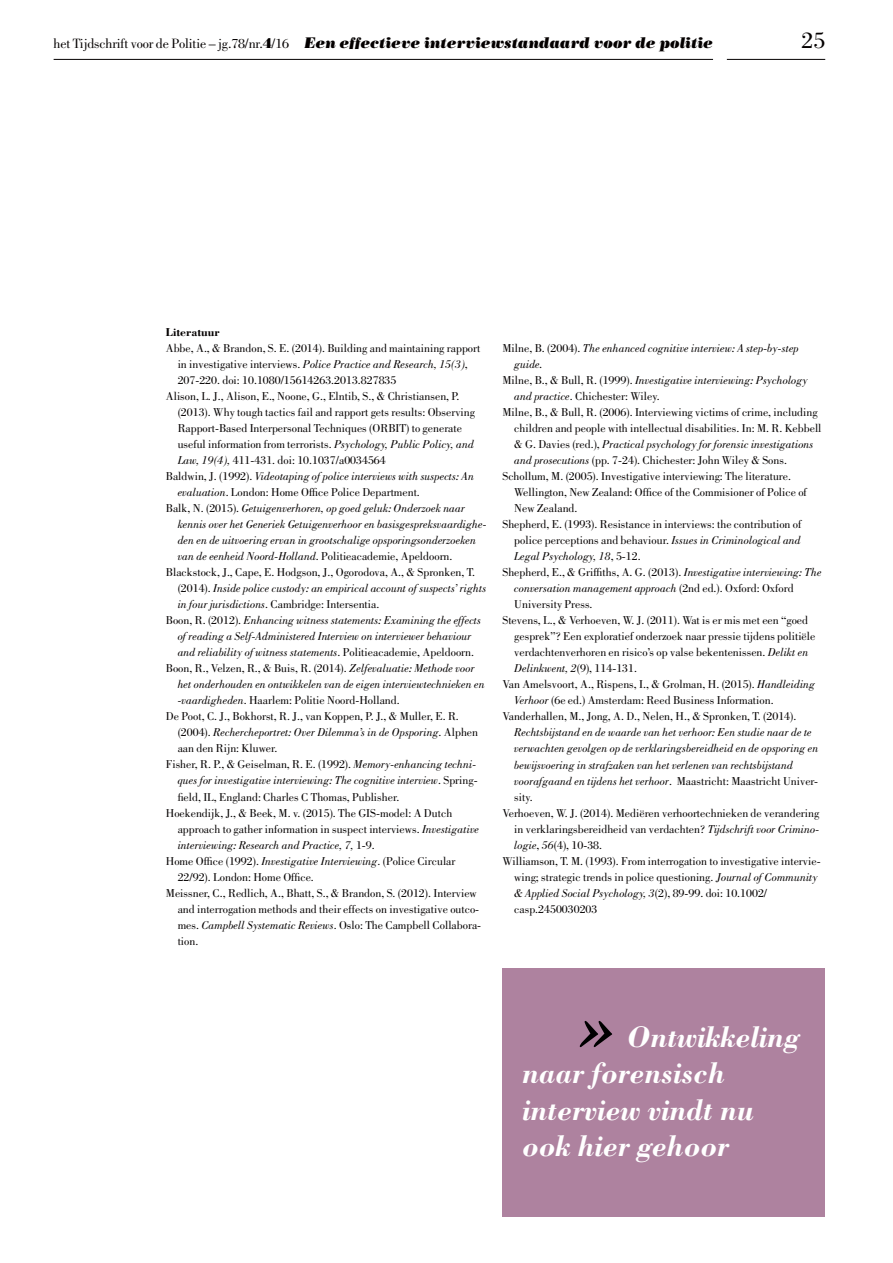
<style>
.page{position:relative;width:893px;height:1263px;background:#fff}
.page>*{position:absolute;margin:0;border:0;box-sizing:border-box;transform-origin:0 0}
.t1{font:italic 700 30.6px/36.2px "Bodoni Std";color:#fff}
.t2{font:23.7px "Bodoni Std";color:#040000}
.t3{font:italic 15.3px "Bodoni Std Poster";color:#040000;scale:.95 1}
.t4{font:11.85px "Bodoni Std";color:#040000}
.t5{font:italic 11.85px "Bodoni Std";color:#040000}
.t6{font:700 11.85px "Bodoni Std";color:#040000}
.s1{font-family:"Bodoni Std";font-style:normal;font-size:13.95px}
.s2{font-style:normal;font-size:13.95px}
.s3{font-style:normal}
.s4{font-style:italic}
</style>
<div class="page">
<hr style="left:54px;top:59px;width:659px;height:1px;background:#040000">
<hr style="left:727px;top:59px;width:98px;height:1px;background:#040000">
<div style="left:502px;top:968px;width:323px;height:249px;background:#ae829f"></div>
<svg style="left:580px;top:1021px;width:32px;height:26px"></svg>
<p class="t3" style="left:54px;top:37px;width:695px"><span class="s1">het Tijdschrift voor de Politie – jg.78/nr.</span><span class="s2">4</span><span class="s1">/16</span> Een effectieve interviewstandaard voor de politie</p>
<h2 class="t2" style="left:801px;top:31px;width:25px">25</h2>
<p class="t6" style="left:166px;top:328px;width:55px">Literatuur</p>
<p class="t4" style="left:166px;top:344px;width:316px">Abbe, A., &amp; Brandon, S. E. (2014). Building and maintaining rapport</p>
<p class="t5" style="left:178px;top:360px;width:292px"><span class="s3">in investigative interviews.</span> Police Practice and Research, 15(3)<span class="s3">,</span></p>
<p class="t4" style="left:178px;top:376px;width:220px">207-220. doi: 10.1080/15614263.2013.827835</p>
<p class="t4" style="left:166px;top:392px;width:295px">Alison, L. J., Alison, E., Noone, G., Elntib, S., &amp; Christiansen, P.</p>
<p class="t4" style="left:178px;top:408px;width:299px">(2013). Why tough tactics fail and rapport gets results: Observing</p>
<p class="t4" style="left:178px;top:424px;width:286px">Rapport-Based Interpersonal Techniques (ORBIT) to generate</p>
<p class="t4" style="left:178px;top:440px;width:298px">useful information from terrorists. <span class="s4">Psychology, Public Policy, and</span></p>
<p class="t4" style="left:178px;top:456px;width:210px"><span class="s4">Law, 19(4),</span> 411-431. doi: 10.1037/a0034564</p>
<p class="t5" style="left:166px;top:472px;width:310px"><span class="s3">Baldwin, J. (1992).</span> Videotaping of police interviews with suspects: An</p>
<p class="t4" style="left:178px;top:488px;width:244px"><span class="s4">evaluation</span>. London: Home Office Police Department.</p>
<p class="t5" style="left:166px;top:504px;width:301px"><span class="s3">Balk, N. (2015).</span> Getuigenverhoren, op goed geluk: Onderzoek naar</p>
<p class="t5" style="left:178px;top:520px;width:310px">kennis over het Generiek Getuigenverhoor en basisgespreksvaardighe-</p>
<p class="t5" style="left:178px;top:536px;width:300px">den en de uitvoering ervan in grootschalige opsporingsonderzoeken</p>
<p class="t4" style="left:178px;top:552px;width:276px"><span class="s4">van de eenheid Noord-Holland</span>. Politieacademie, Apeldoorn.</p>
<p class="t4" style="left:166px;top:568px;width:311px">Blackstock, J., Cape, E. Hodgson, J., Ogorodova, A., &amp; Spronken, T.</p>
<p class="t5" style="left:178px;top:584px;width:310px"><span class="s3">(2014).</span> Inside police custody: an empirical account of suspects’ rights</p>
<p class="t4" style="left:178px;top:600px;width:203px"><span class="s4">in four jurisdictions</span>. Cambridge: Intersentia.</p>
<p class="t5" style="left:166px;top:616px;width:317px"><span class="s3">Boon, R. (2012).</span> Enhancing witness statements: Examining the effects</p>
<p class="t5" style="left:178px;top:632px;width:295px">of reading a Self-Administered Interview on interviewer behaviour</p>
<p class="t5" style="left:178px;top:648px;width:298px">and reliability of witness statements<span class="s3">. Politieacademie, Apeldoorn.</span></p>
<p class="t4" style="left:166px;top:664px;width:310px">Boon, R., Velzen, R., &amp; Buis, R. (2014). <span class="s4">Zelfevaluatie: Methode voor</span></p>
<p class="t5" style="left:178px;top:680px;width:308px">het onderhouden en ontwikkelen van de eigen interviewtechnieken en</p>
<p class="t4" style="left:178px;top:696px;width:224px"><span class="s4">-vaardigheden</span>. Haarlem: Politie Noord-Holland.</p>
<p class="t4" style="left:166px;top:712px;width:294px">De Poot, C. J., Bokhorst, R. J., van Koppen, P. J., &amp; Muller, E. R.</p>
<p class="t5" style="left:178px;top:728px;width:302px"><span class="s3">(2004).</span> Rechercheportret: Over Dilemma’s in de Opsporing<span class="s3">. Alphen</span></p>
<p class="t4" style="left:178px;top:744px;width:101px">aan den Rijn: Kluwer.</p>
<p class="t4" style="left:166px;top:760px;width:312px">Fisher, R. P., &amp; Geiselman, R. E. (1992). <span class="s4">Memory-enhancing techni-</span></p>
<p class="t5" style="left:178px;top:776px;width:301px">ques for investigative interviewing: The cognitive interview<span class="s3">. Spring-</span></p>
<p class="t4" style="left:178px;top:792px;width:223px">field, IL, England: Charles C Thomas, Publisher.</p>
<p class="t4" style="left:166px;top:808px;width:288px">Hoekendijk, J., &amp; Beek, M. v. (2015). The GIS-model: A Dutch</p>
<p class="t4" style="left:178px;top:824px;width:303px">approach to gather information in suspect interviews. <span class="s4">Investigative</span></p>
<p class="t5" style="left:178px;top:840px;width:199px">interviewing: Research and Practice, 7, <span class="s3">1-9.</span></p>
<p class="t4" style="left:166px;top:856px;width:291px">Home Office (1992). <span class="s4">Investigative Interviewing</span>. (Police Circular</p>
<p class="t4" style="left:178px;top:872px;width:138px">22/92). London: Home Office.</p>
<p class="t4" style="left:166px;top:888px;width:312px">Meissner, C., Redlich, A., Bhatt, S., &amp; Brandon, S. (2012). Interview</p>
<p class="t4" style="left:178px;top:904px;width:303px">and interrogation methods and their effects on investigative outco-</p>
<p class="t4" style="left:178px;top:920px;width:305px">mes. <span class="s4">Campbell Systematic Reviews</span>. Oslo: The Campbell Collabora-</p>
<p class="t4" style="left:178px;top:936px;width:22px">tion.</p>
<p class="t5" style="left:502px;top:344px;width:298px"><span class="s3">Milne, B. (2004).</span> The enhanced cognitive interview: A step-by-step</p>
<p class="t5" style="left:514px;top:360px;width:30px">guide.</p>
<p class="t5" style="left:502px;top:376px;width:307px"><span class="s3">Milne, B., &amp; Bull, R. (1999).</span> Investigative interviewing: Psychology</p>
<p class="t4" style="left:514px;top:392px;width:147px"><span class="s4">and practice</span>. Chichester: Wiley.</p>
<p class="t4" style="left:502px;top:408px;width:317px">Milne, B., &amp; Bull, R. (2006). Interviewing victims of crime, including</p>
<p class="t4" style="left:514px;top:424px;width:309px">children and people with intellectual disabilities. In: M. R. Kebbell</p>
<p class="t5" style="left:514px;top:440px;width:301px"><span class="s3">&amp; G. Davies (red.),</span> Practical psychology for forensic investigations</p>
<p class="t4" style="left:514px;top:456px;width:274px"><span class="s4">and prosecutions</span> (pp. 7-24). Chichester: John Wiley &amp; Sons.</p>
<p class="t4" style="left:502px;top:472px;width:290px">Schollum, M. (2005). Investigative interviewing: The literature.</p>
<p class="t4" style="left:514px;top:488px;width:294px">Wellington, New Zealand: Office of the Commisioner of Police of</p>
<p class="t4" style="left:514px;top:504px;width:65px">New Zealand.</p>
<p class="t4" style="left:502px;top:520px;width:300px">Shepherd, E. (1993). Resistance in interviews: the contribution of</p>
<p class="t4" style="left:514px;top:536px;width:288px">police perceptions and behaviour. <span class="s4">Issues in Criminological and</span></p>
<p class="t5" style="left:514px;top:552px;width:128px">Legal Psychology, 18<span class="s3">, 5-12.</span></p>
<p class="t4" style="left:502px;top:568px;width:321px">Shepherd, E., &amp; Griffiths, A. G. (2013). <span class="s4">Investigative interviewing: The</span></p>
<p class="t5" style="left:514px;top:584px;width:281px">conversation management approach <span class="s3">(2nd ed.). Oxford: Oxford</span></p>
<p class="t4" style="left:514px;top:600px;width:80px">University Press.</p>
<p class="t4" style="left:502px;top:616px;width:307px">Stevens, L., &amp; Verhoeven, W. J. (2011). Wat is er mis met een “goed</p>
<p class="t4" style="left:514px;top:632px;width:303px">gesprek”? Een exploratief onderzoek naar pressie tijdens politiële</p>
<p class="t4" style="left:514px;top:648px;width:296px">verdachtenverhoren en risico’s op valse bekentenissen. <span class="s4">Delikt en</span></p>
<p class="t5" style="left:514px;top:664px;width:124px">Delinkwent, 2<span class="s3">(9), 114-131.</span></p>
<p class="t4" style="left:502px;top:680px;width:314px">Van Amelsvoort, A., Rispens, I., &amp; Grolman, H. (2015). <span class="s4">Handleiding</span></p>
<p class="t4" style="left:514px;top:696px;width:261px"><span class="s4">Verhoor</span> (6e ed.) Amsterdam: Reed Business Information.</p>
<p class="t4" style="left:502px;top:712px;width:295px">Vanderhallen, M., Jong, A. D., Nelen, H., &amp; Spronken, T. (2014).</p>
<p class="t5" style="left:514px;top:728px;width:299px">Rechtsbijstand en de waarde van het verhoor: Een studie naar de te</p>
<p class="t5" style="left:514px;top:744px;width:306px">verwachten gevolgen op de verklaringsbereidheid en de opsporing en</p>
<p class="t5" style="left:514px;top:760px;width:280px">bewijsvoering in strafzaken van het verlenen van rechtsbijstand</p>
<p class="t5" style="left:514px;top:776px;width:305px">voorafgaand en tijdens het verhoor<span class="s3">. Maastricht: Maastricht Univer-</span></p>
<p class="t4" style="left:514px;top:792px;width:20px">sity.</p>
<p class="t4" style="left:502px;top:808px;width:318px">Verhoeven, W. J. (2014). Mediëren verhoortechnieken de verandering</p>
<p class="t4" style="left:514px;top:824px;width:307px">in verklaringsbereidheid van verdachten? <span class="s4">Tijdschrift voor Crimino-</span></p>
<p class="t4" style="left:514px;top:840px;width:89px"><span class="s4">logie</span>, <span class="s4">56</span>(4), 10-38.</p>
<p class="t4" style="left:502px;top:856px;width:320px">Williamson, T. M. (1993). From interrogation to investigative intervie-</p>
<p class="t4" style="left:514px;top:872px;width:305px">wing; strategic trends in police questioning. <span class="s4">Journal of Community</span></p>
<p class="t5" style="left:514px;top:888px;width:254px">&amp; Applied Social Psychology, 3<span class="s3">(2), 89-99. doi: 10.1002/</span></p>
<p class="t4" style="left:514px;top:904px;width:85px">casp.2450030203</p>
<h1 class="t1" style="left:522px;top:1022px;width:278px;text-indent:105px">Ontwikkeling naar forensisch interview vindt nu ook hier gehoor</h1>
</div>
